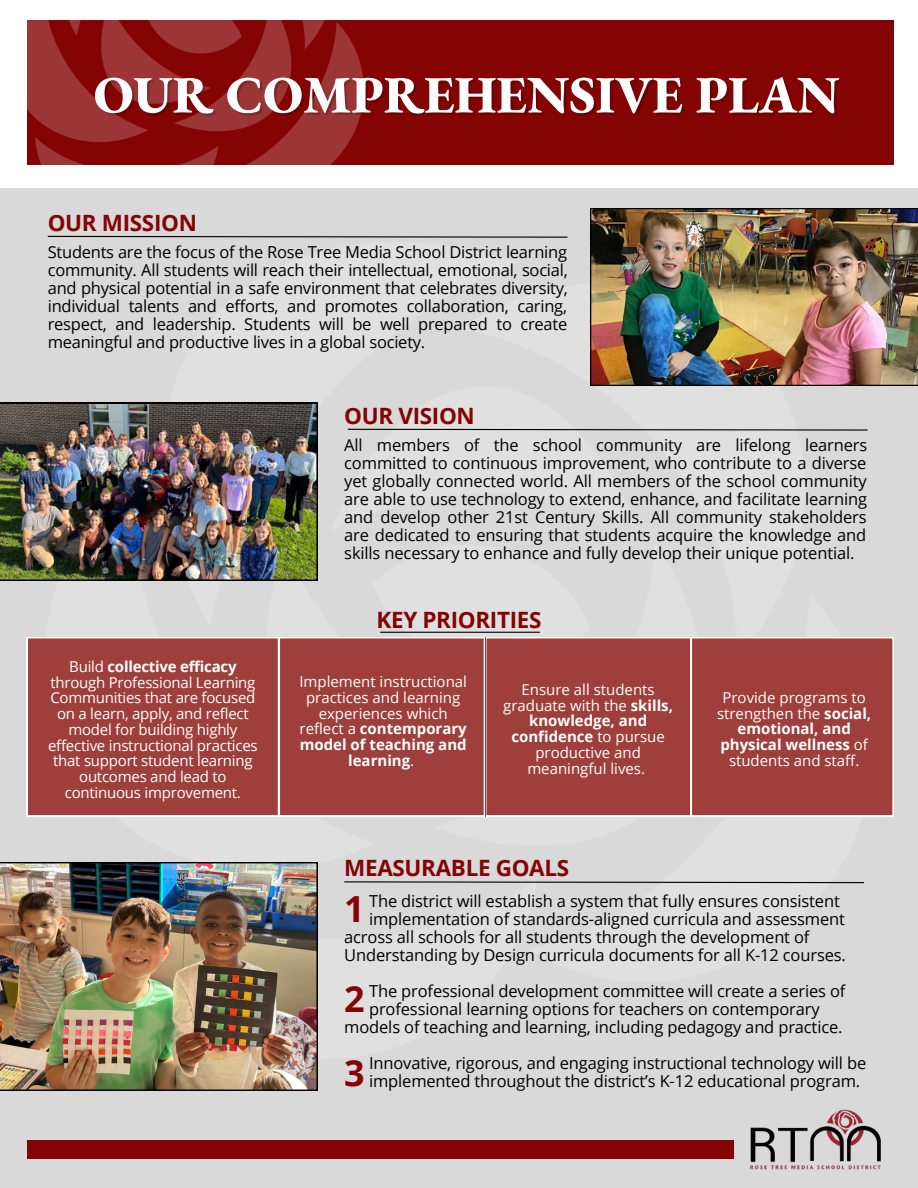
<style>
.page{position:relative;width:918px;height:1188px;background:#fff}
.page>*{position:absolute;margin:0;border:0;box-sizing:border-box;transform-origin:0 0}
.t1{font:800 52.5px "EB Garamond";color:#fff}
.t2{font:700 36px/74.8px "Open Sans";color:#840404}
.t3{font:700 22.5px "Open Sans";letter-spacing:-.015em;color:#840404}
.t4{font:16.5px/18px "Open Sans";letter-spacing:-.01em;color:#000;text-align:justify}
.t5{font:15px/15.8px "Open Sans";letter-spacing:-.015em;color:#fff;text-align:center}
.s1{font-weight:700}
</style>
<div class="page">
<div style="left:27px;top:20px;width:866px;height:145px;background:#840404"></div>
<img style="left:27px;top:20px;width:337px;height:145px">
<div style="left:0;top:188px;width:918px;height:1000px;background:#d9d9d9"></div>
<img style="left:750px;top:1109px;width:131px;height:61px">
<div style="left:27px;top:1140px;width:706px;height:19px;background:#840404"></div>
<div style="left:27px;top:637px;width:252px;height:179px;background:#9f3f3c"></div>
<div style="left:279px;top:637px;width:614px;height:179px;background:#9f3f3c"></div>
<svg style="left:47px;top:235px;width:521px;height:3px"></svg>
<svg style="left:347px;top:428px;width:521px;height:3px"></svg>
<svg style="left:344px;top:881px;width:520px;height:3px"></svg>
<hr style="left:380px;top:632px;width:160px;height:1px;background:#000">
<img style="left:0;top:403px;width:318px;height:178px">
<img style="left:590px;top:208px;width:328px;height:178px">
<img style="left:0;top:862px;width:318px;height:229px">
<h1 class="t1" style="left:94px;top:60px;width:748px">OUR COMPREHENSIVE PLAN</h1>
<h3 class="t3" style="left:48px;top:207px;width:151px">OUR MISSION</h3>
<p class="t4" style="left:48px;top:243px;width:522px">Students are the focus of the Rose Tree Media School District learning community. All students will reach their intellectual, emotional, social, and physical potential in a safe environment that celebrates diversity, individual talents and efforts, and promotes collaboration, caring, respect, and leadership. Students will be well prepared to create meaningful and productive lives in a global society.</p>
<h3 class="t3" style="left:344px;top:400px;width:132px">OUR VISION</h3>
<p class="t4" style="left:344px;top:436px;width:525px">All members of the school community are lifelong learners committed to continuous improvement, who contribute to a diverse yet globally connected world. All members of the school community are able to use technology to extend, enhance, and facilitate learning and develop other 21st Century Skills. All community stakeholders are dedicated to ensuring that students acquire the knowledge and skills necessary to enhance and fully develop their unique potential.</p>
<p class="t5" style="left:48px;top:658px;width:211px">Build <span class="s1">collective efficacy </span>through Professional Learning<br>Communities that are focused on a learn, apply, and reflect model for building highly effective instructional practices that support student learning outcomes and lead to continuous improvement.</p>
<h3 class="t3" style="left:376px;top:604px;width:167px">KEY PRIORITIES</h3>
<p class="t5" style="left:299px;top:673px;width:169px">Implement instructional practices and learning experiences which reflect a <span class="s1">contemporary model of teaching and learning</span>.</p>
<p class="t5" style="left:503px;top:681px;width:171px">Ensure all students graduate with the <span class="s1">skills, knowledge, and confidence</span> to pursue productive and meaningful lives.</p>
<p class="t5" style="left:717px;top:689px;width:156px">Provide programs to strengthen the <span class="s1">social, emotional, and physical wellness</span> of students and staff.</p>
<h3 class="t3" style="left:344px;top:852px;width:226px">MEASURABLE GOALS</h3>
<h2 class="t2" style="left:344px;top:870px;width:22px">1</h2>
<p class="t4" style="left:369px;top:891px;width:472px">The district will establish a system that fully ensures consistent</p>
<p class="t4" style="left:369px;top:909px;width:477px">implementation of standards-aligned curricula and assessment</p>
<p class="t4" style="left:344px;top:927px;width:467px">across all schools for all students through the development of</p>
<p class="t4" style="left:344px;top:945px;width:503px">Understanding by Design curricula documents for all K-12 courses.</p>
<p class="t4" style="left:369px;top:981px;width:478px">The professional development committee will create a series of</p>
<p class="t4" style="left:369px;top:999px;width:452px">professional learning options for teachers on contemporary</p>
<p class="t4" style="left:344px;top:1017px;width:500px">models of teaching and learning, including pedagogy and practice.</p>
<p class="t4" style="left:369px;top:1053px;width:499px">Innovative, rigorous, and engaging instructional technology will be implemented throughout the district’s K-12 educational program.</p>
<h2 class="t2" style="left:344px;top:960px;width:22px">2<br>3</h2>
</div>
